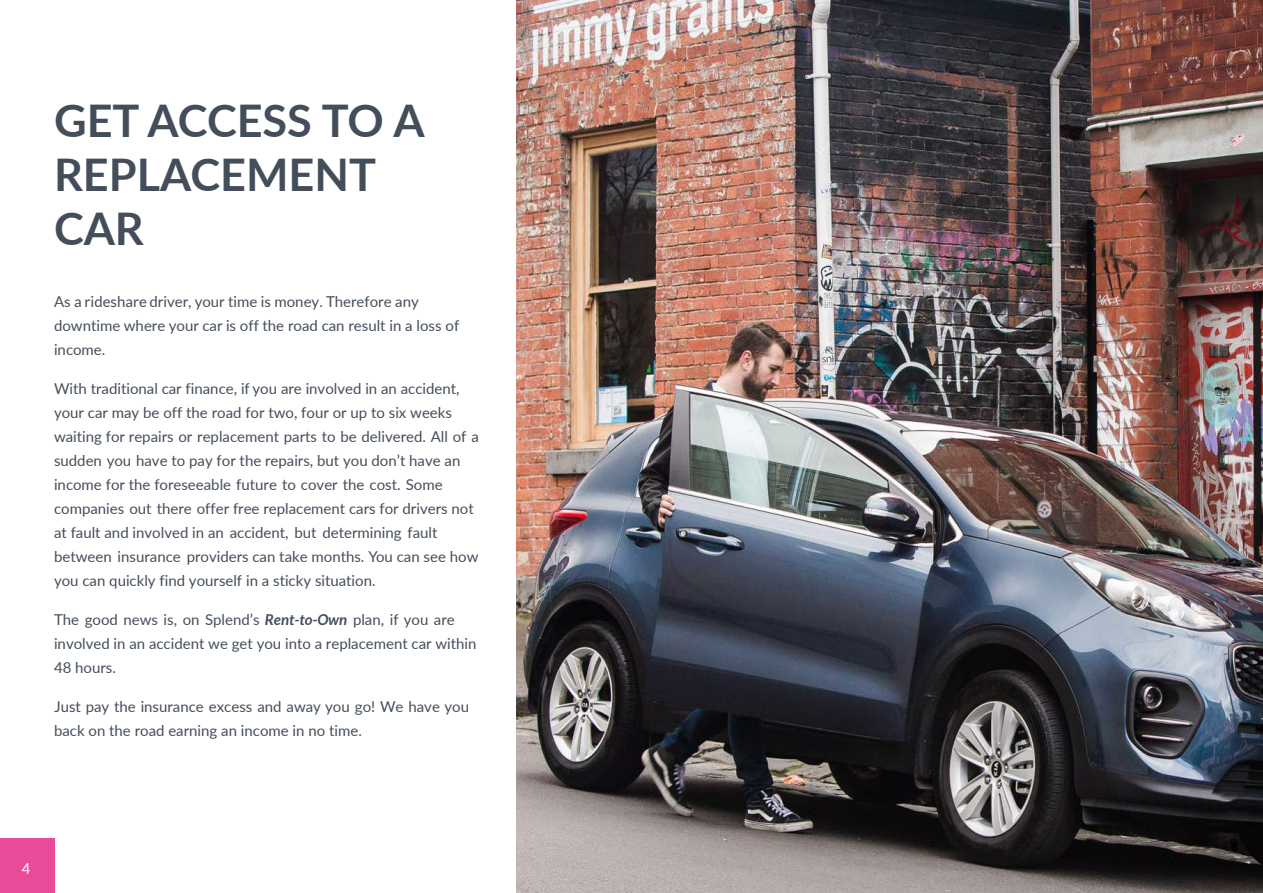
<style>
.page{position:relative;width:1263px;height:893px;background:#fff}
.page>*{position:absolute;margin:0;border:0;box-sizing:border-box;transform-origin:0 0}
.t1{font:700 45px/54px "Lato";color:#444e5b}
.t2{font:15px/24px "Lato";color:#444e5b}
.t3{font:15px "Lato";color:#fff}
.s1{font-weight:700;font-style:italic}
</style>
<div class="page">
<div style="left:0;top:839px;width:54px;height:54px;background:#ea4b99"></div>
<img style="left:517px;top:0;width:746px;height:893px">
<h1 class="t1" style="left:54px;top:91px;width:372px">GET ACCESS TO A<br>REPLACEMENT<br>CAR</h1>
<p class="t2" style="left:54px;top:289px;width:407px">As a rideshare driver, your time is money. Therefore any downtime where your car is off the road can result in a loss of income.</p>
<p class="t2" style="left:54px;top:376px;width:426px">With traditional car finance, if you are involved in an accident, your car may be off the road for two, four or up to six weeks waiting for repairs or replacement parts to be delivered. All of a sudden you have to pay for the repairs, but you don’t have an income for the foreseeable future to cover the cost. Some companies out there offer free replacement cars for drivers not at fault and involved in an accident, but determining fault between insurance providers can take months. You can see how you can quickly find yourself in a sticky situation.</p>
<p class="t2" style="left:54px;top:607px;width:424px">The good news is, on Splend’s <span class="s1">Rent-to-Own</span> plan, if you are involved in an accident we get you into a replacement car within<br>48 hours.</p>
<p class="t2" style="left:54px;top:695px;width:417px">Just pay the insurance excess and away you go! We have you back on the road earning an income in no time.</p>
<p class="t3" style="left:22px;top:857px;width:10px">4</p>
</div>
